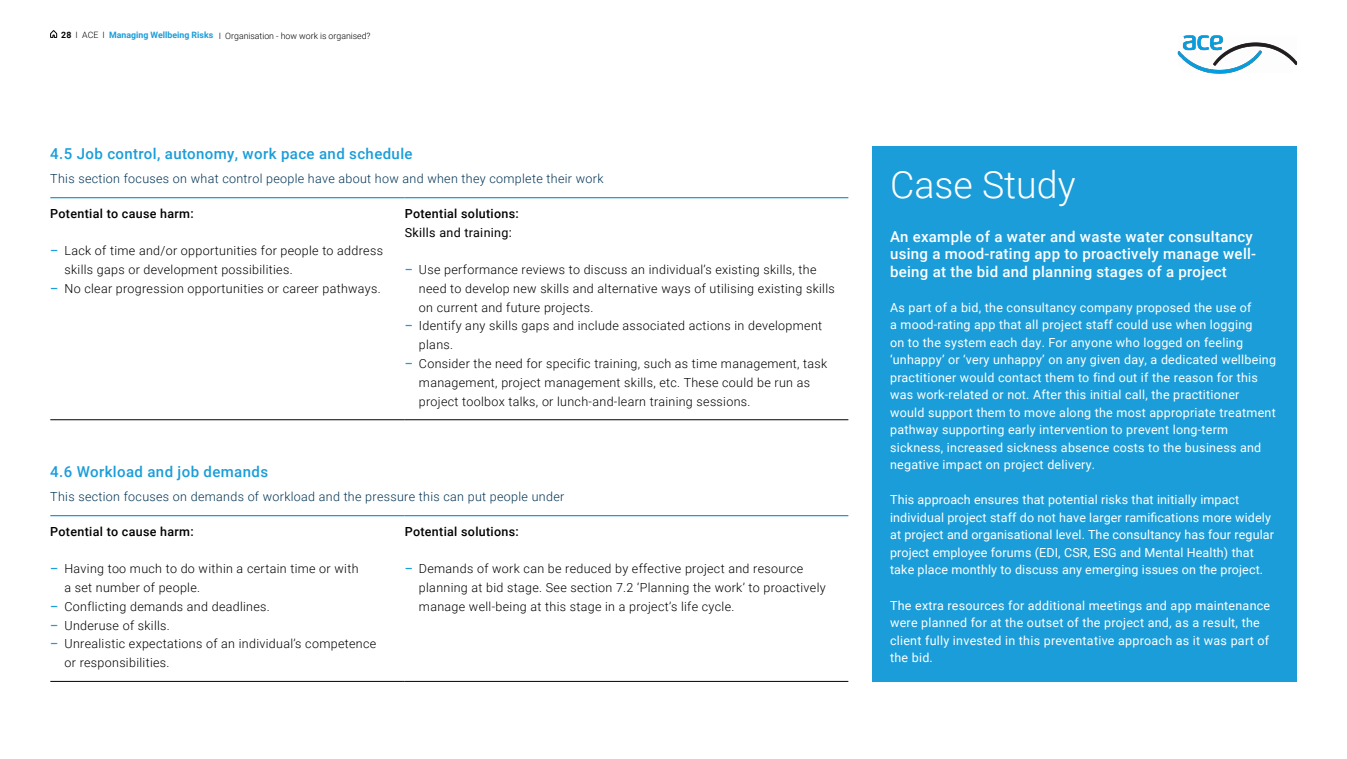
<style>
.page{position:relative;width:1347px;height:759px;background:#fff}
.page>*{position:absolute;margin:0;border:0;box-sizing:border-box;transform-origin:0 0}
.t1{font:300 37.5px "Roboto";color:#fff}
.t2{font:500 15px/17.5px "Roboto";letter-spacing:.02em;color:#fff}
.t3{font:500 15px "Roboto";letter-spacing:.025em;color:#1a9dd9}
.t4{font:12.5px/17.5px "Roboto";letter-spacing:.02em;color:#fff}
.t5{font:300 12.5px/18.8px "Roboto";letter-spacing:.025em;color:#000}
.t6{font:300 12.5px "Roboto";letter-spacing:.025em;color:#003455}
.t7{font:500 12.5px "Roboto";letter-spacing:.025em;color:#000}
.t8{font:12.5px "Roboto";letter-spacing:.025em;color:#000}
.t9{font:300 8.75px "Roboto";color:#000}
.s1{font-weight:700}
.s2{font-weight:700;color:#1a9dd9}
.s3{font-weight:500;color:#1a9dd9}
</style>
<div class="page">
<img style="left:1177px;top:35px;width:120px;height:39px">
<hr style="left:50px;top:419px;width:355px;height:1px;background:#000">
<hr style="left:405px;top:419px;width:443px;height:1px;background:#000">
<hr style="left:50px;top:197px;width:355px;height:1px;background:#1a9dd9">
<hr style="left:405px;top:197px;width:443px;height:1px;background:#1a9dd9">
<hr style="left:50px;top:681px;width:355px;height:1px;background:#000">
<hr style="left:405px;top:681px;width:443px;height:1px;background:#000">
<hr style="left:50px;top:515px;width:355px;height:1px;background:#1a9dd9">
<hr style="left:405px;top:515px;width:443px;height:1px;background:#1a9dd9">
<div style="left:872px;top:146px;width:424px;height:535px;background:#1a9dd9"></div>
<svg style="left:50px;top:30px;width:7px;height:8px"></svg>
<p class="t9" style="left:61px;top:29px;width:311px"><span class="s1">28</span> I ACE I <span class="s2">Managing Wellbeing Risks</span> I Organisation - how work is organised?</p>
<p class="t3" style="left:50px;top:143px;width:364px">4.5 Job control, autonomy, work pace and schedule</p>
<p class="t6" style="left:50px;top:170px;width:554px">This section focuses on what control people have about how and when they complete their work</p>
<p class="t7" style="left:50px;top:204px;width:145px">Potential to cause harm:</p>
<p class="t5" style="left:64px;top:241px;width:320px;text-indent:-14px"><span class="s3">–</span> Lack of time and/or opportunities for people to address skills gaps or development possibilities.</p>
<p class="t5" style="left:50px;top:278px;width:332px"><span class="s3">–</span> No clear progression opportunities or career pathways.</p>
<p class="t7" style="left:405px;top:204px;width:116px">Potential solutions:</p>
<p class="t8" style="left:405px;top:223px;width:108px">Skills and training:</p>
<p class="t5" style="left:419px;top:260px;width:417px;text-indent:-14px"><span class="s3">–</span> Use performance reviews to discuss an individual’s existing skills, the need to develop new skills and alternative ways of utilising existing skills on current and future projects.</p>
<p class="t5" style="left:419px;top:316px;width:405px;text-indent:-14px"><span class="s3">–</span> Identify any skills gaps and include associated actions in development plans.</p>
<p class="t5" style="left:419px;top:353px;width:410px;text-indent:-14px"><span class="s3">–</span> Consider the need for specific training, such as time management, task management, project management skills, etc. These could be run as project toolbox talks, or lunch-and-learn training sessions.</p>
<p class="t3" style="left:50px;top:461px;width:219px">4.6 Workload and job demands</p>
<p class="t6" style="left:50px;top:488px;width:515px">This section focuses on demands of workload and the pressure this can put people under</p>
<p class="t7" style="left:50px;top:522px;width:145px">Potential to cause harm:</p>
<p class="t5" style="left:64px;top:559px;width:295px;text-indent:-14px"><span class="s3">–</span> Having too much to do within a certain time or with a set number of people.</p>
<p class="t5" style="left:50px;top:596px;width:221px"><span class="s3">–</span> Conflicting demands and deadlines.</p>
<p class="t5" style="left:50px;top:615px;width:121px"><span class="s3">–</span> Underuse of skills.</p>
<p class="t5" style="left:64px;top:634px;width:313px;text-indent:-14px"><span class="s3">–</span> Unrealistic expectations of an individual’s competence or responsibilities.</p>
<p class="t7" style="left:405px;top:522px;width:116px">Potential solutions:</p>
<p class="t5" style="left:419px;top:559px;width:408px;text-indent:-14px"><span class="s3">–</span> Demands of work can be reduced by effective project and resource planning at bid stage. See section 7.2 ‘Planning the work’ to proactively manage well-being at this stage in a project’s life cycle.</p>
<h1 class="t1" style="left:890px;top:159px;width:187px">Case Study</h1>
<p class="t2" style="left:890px;top:227px;width:367px">An example of a water and waste water consultancy using a mood-rating app to proactively manage well&shy;being at the bid and planning stages of a project</p>
<p class="t4" style="left:890px;top:298px;width:387px">As part of a bid, the consultancy company proposed the use of<br>a mood-rating app that all project staff could use when logging<br>on to the system each day. For anyone who logged on feeling ‘unhappy’ or ‘very unhappy’ on any given day, a dedicated wellbeing practitioner would contact them to find out if the reason for this was work-related or not. After this initial call, the practitioner would support them to move along the most appropriate treatment pathway supporting early intervention to prevent long-term sickness, increased sickness absence costs to the business and negative impact on project delivery.</p>
<p class="t4" style="left:890px;top:490px;width:385px">This approach ensures that potential risks that initially impact individual project staff do not have larger ramifications more widely at project and organisational level. The consultancy has four regular project employee forums (EDI, CSR, ESG and Mental Health) that take place monthly to discuss any emerging issues on the project.</p>
<p class="t4" style="left:890px;top:595px;width:382px">The extra resources for additional meetings and app maintenance were planned for at the outset of the project and, as a result, the client fully invested in this preventative approach as it was part of the bid.</p>
</div>
